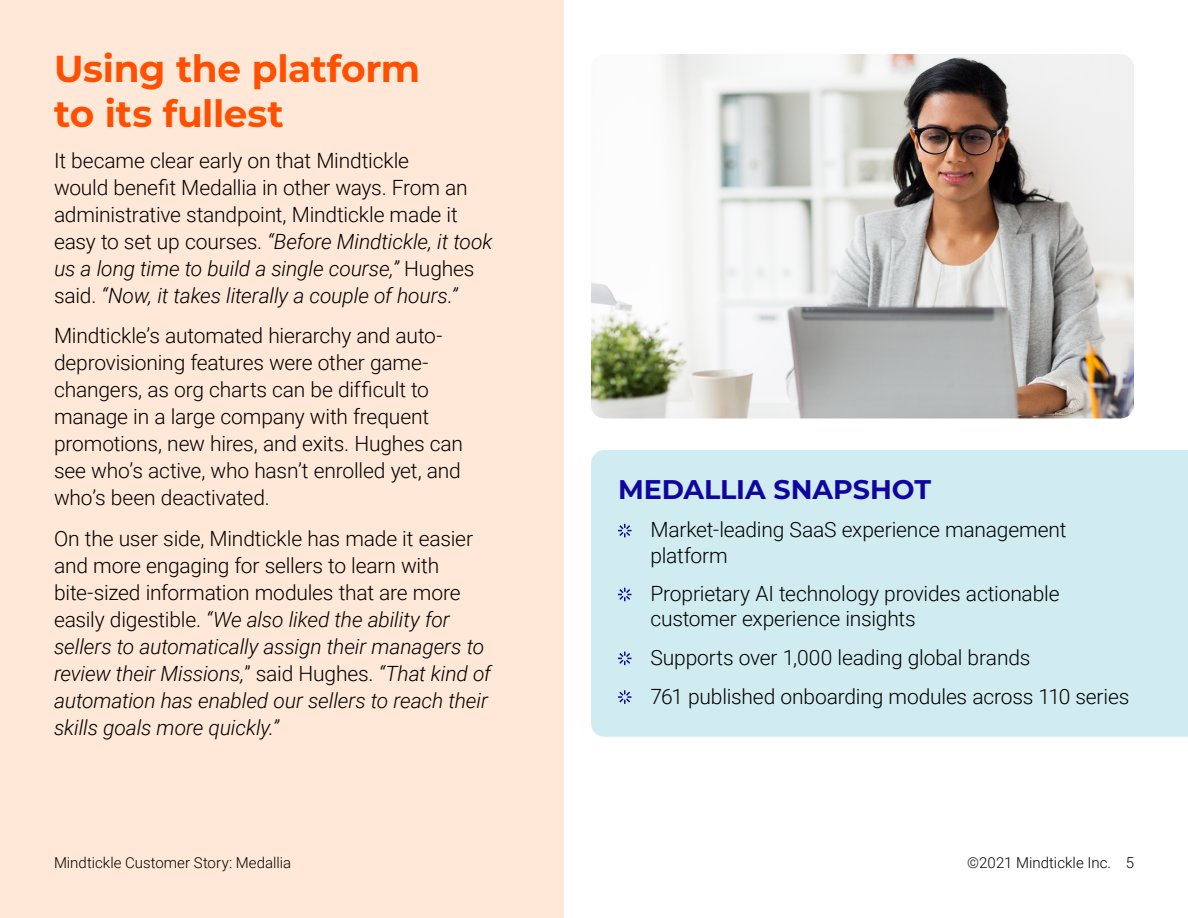
<style>
.page{position:relative;width:1188px;height:918px;background:#fff}
.page>*{position:absolute;margin:0;border:0;box-sizing:border-box;transform-origin:0 0}
.t1{font:700 37.5px/45px "Montserrat";letter-spacing:-.01em;color:#fe5000}
.t2{font:700 27px "Montserrat";color:#10069f}
.t3{font:300 21px/27px "Roboto";letter-spacing:-.01em;color:#000}
.t4{font:italic 300 21px/27px "Roboto";letter-spacing:-.005em;color:#000}
.t5{font:300 15px "Roboto";color:#000}
.s1{font-style:italic}
.s2{font-style:normal}
</style>
<div class="page">
<div style="left:0;top:0;width:564px;height:918px;background:#ffe8d7"></div>
<div style="left:591px;top:450px;width:597px;height:287px;background:#d1ecf1"></div>
<svg style="left:618px;top:524px;width:14px;height:14px"></svg>
<svg style="left:618px;top:587px;width:14px;height:15px"></svg>
<svg style="left:618px;top:651px;width:14px;height:14px"></svg>
<svg style="left:618px;top:690px;width:14px;height:14px"></svg>
<img style="left:591px;top:54px;width:543px;height:364px">
<h1 class="t1" style="left:54px;top:45px;width:368px">Using the platform to its fullest</h1>
<p class="t3" style="left:54px;top:146px;width:440px">It became clear early on that Mindtickle<br>would benefit Medallia in other ways. From an administrative standpoint, Mindtickle made it easy to set up courses. <span class="s1">“Before Mindtickle, it took us a long time to build a single course,”</span> Hughes said. <span class="s1">“Now, it takes literally a couple of hours.”</span></p>
<p class="t3" style="left:54px;top:321px;width:411px">Mindtickle’s automated hierarchy and auto&shy;deprovisioning features were other game&shy;changers, as org charts can be difficult to manage in a large company with frequent promotions, new hires, and exits. Hughes can see who’s active, who hasn’t enrolled yet, and who’s been deactivated.</p>
<p class="t4" style="left:54px;top:524px;width:439px"><span class="s2">On the user side, Mindtickle has made it easier and more engaging for sellers to learn with bite-sized information modules that are more easily digestible.</span> “We also liked the ability for sellers to automatically assign their managers to review their Missions,<span class="s2">” said Hughes.</span> “That kind of automation has enabled our sellers to reach their skills goals more quickly.”</p>
<p class="t5" style="left:54px;top:853px;width:239px">Mindtickle Customer Story: Medallia</p>
<p class="t2" style="left:618px;top:470px;width:315px">MEDALLIA SNAPSHOT</p>
<p class="t3" style="left:650px;top:516px;width:418px;line-height:25.2px">Market-leading SaaS experience management platform</p>
<p class="t3" style="left:650px;top:580px;width:411px;line-height:25.2px">Proprietary AI technology provides actionable customer experience insights</p>
<p class="t3" style="left:650px;top:638px;width:480px;line-height:38.7px">Supports over 1,000 leading global brands<br>761 published onboarding modules across 110 series</p>
<p class="t5" style="left:967px;top:853px;width:168px">©2021 Mindtickle Inc. 5</p>
</div>
